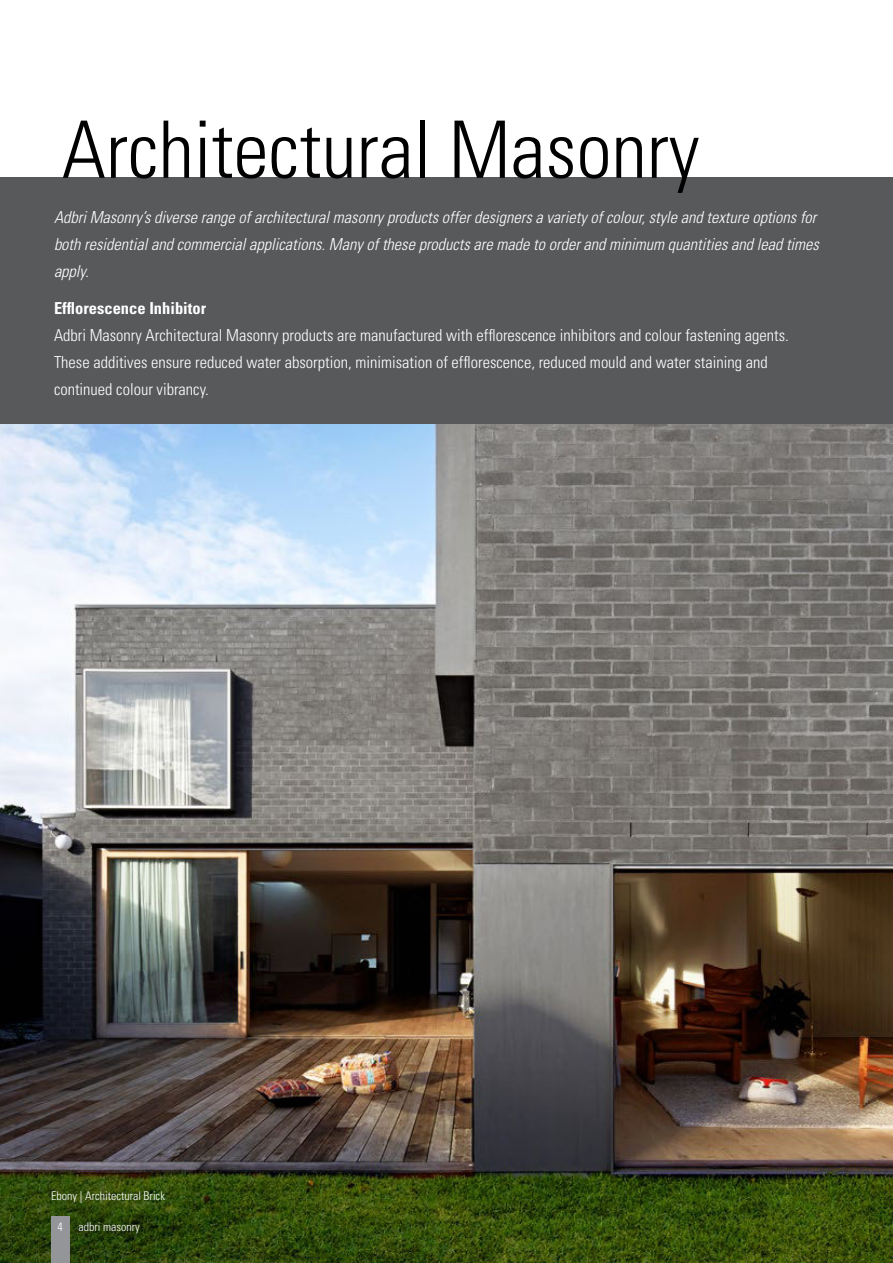
<style>
.page{position:relative;width:893px;height:1263px;background:#fff}
.page>*{position:absolute;margin:0;border:0;box-sizing:border-box;transform-origin:0 0}
.t1{font:300 condensed 79.2px "Univers";color:#000}
.t2{font:300 condensed 16.5px/27px "Univers";color:#fff}
.t3{font:italic 300 condensed 16.5px/27px "Univers";color:#fff}
.t4{font:700 condensed 16.5px "Univers";color:#fff}
.t5{font:300 condensed 12px "Univers";color:#fff}
</style>
<div class="page">
<img style="left:0;top:424px;width:893px;height:839px">
<div style="left:0;top:178px;width:893px;height:246px;background:#58595b"></div>
<div style="left:51px;top:1217px;width:18px;height:46px;background:#939598"></div>
<h1 class="t1" style="left:62px;top:118px;width:639px">Architectural Masonry</h1>
<p class="t3" style="left:54px;top:205px;width:766px">Adbri Masonry’s diverse range of architectural masonry products offer designers a variety of colour, style and texture options for both residential and commercial applications. Many of these products are made to order and minimum quantities and lead times apply.</p>
<p class="t4" style="left:54px;top:302px;width:154px">Efflorescence Inhibitor</p>
<p class="t2" style="left:54px;top:324px;width:736px">Adbri Masonry Architectural Masonry products are manufactured with efflorescence inhibitors and colour fastening agents.<br>These additives ensure reduced water absorption, minimisation of efflorescence, reduced mould and water staining and continued colour vibrancy.</p>
<p class="t5" style="left:51px;top:1191px;width:115px">Ebony | Architectural Brick</p>
<p class="t5" style="left:57px;top:1222px;width:7px">4</p>
<p class="t5" style="left:79px;top:1222px;width:63px">adbri masonry</p>
</div>
